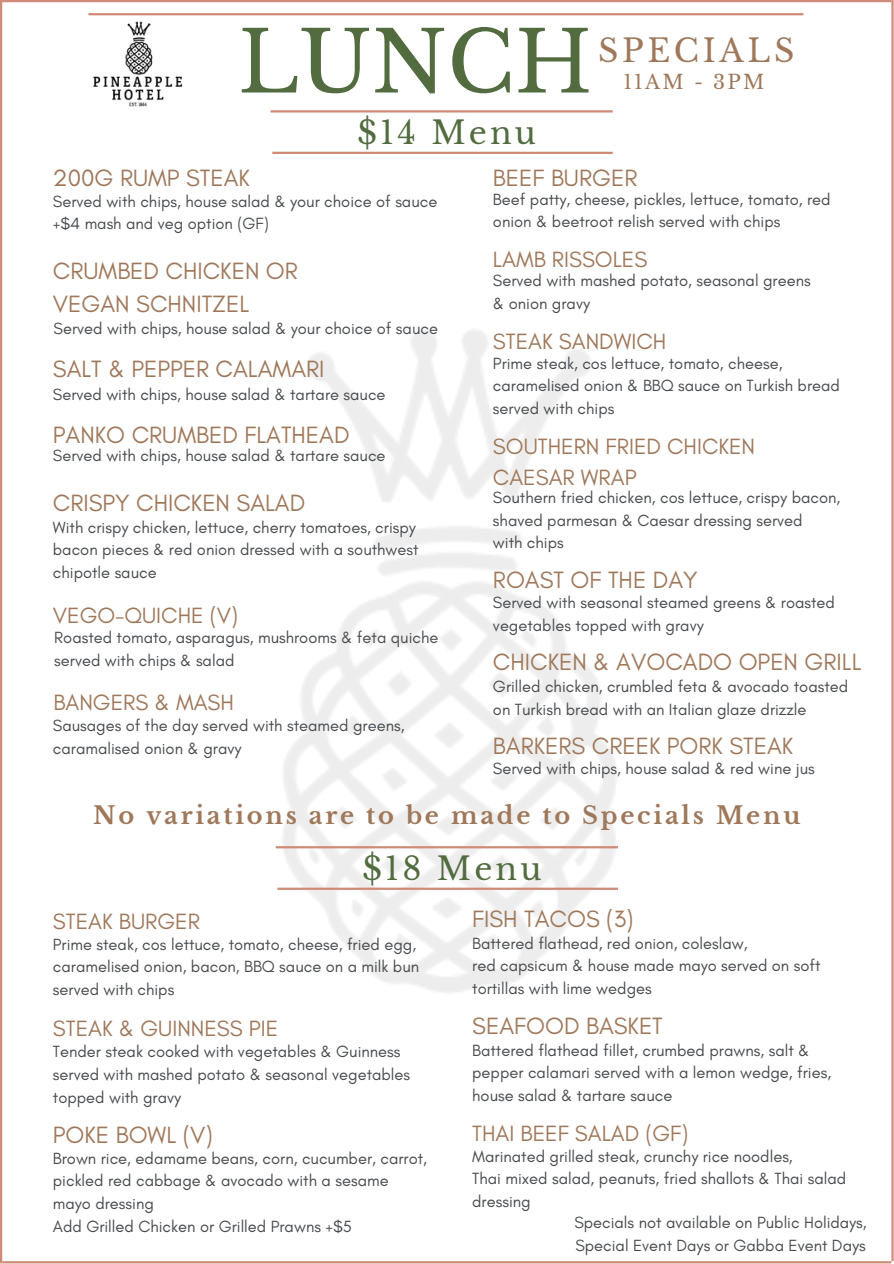
<style>
.page{position:relative;width:894px;height:1264px;background:#fff}
.page>*{position:absolute;margin:0;border:0;box-sizing:border-box;transform-origin:0 0}
.t1{font:84px "Libre Baskerville";color:#526c3f}
.t2{font:31.5px "Libre Baskerville";letter-spacing:.1em;color:#526c3f}
.t3{font:31.5px "Libre Baskerville";letter-spacing:.115em;color:#9f785a}
.t4{font:24px/32.7px "Glacial Indifference";color:#9f785a}
.t5{font:700 24px "Libre Baskerville";letter-spacing:.115em;color:#9f785a}
.t6{font:22.5px/31.5px "Glacial Indifference";color:#9f785a}
.t7{font:19.5px "Libre Baskerville";letter-spacing:.115em;color:#9f785a}
.t8{font:16.5px/22.5px "Glacial Indifference";color:#474b4e}
</style>
<div class="page">
<hr style="left:1px;top:0;width:890px;height:2px;background:#cf8b77">
<hr style="left:0;top:0;width:2px;height:1263px;background:#cf8b77">
<hr style="left:2px;top:1261px;width:889px;height:2px;background:#cf8b77">
<hr style="left:891px;top:0;width:2px;height:1261px;background:#cf8b77">
<hr style="left:272px;top:152px;width:340px;height:2px;background:#cf8b77">
<hr style="left:270px;top:110px;width:342px;height:2px;background:#cf8b77">
<hr style="left:88px;top:13px;width:715px;height:2px;background:#cf8b77">
<img style="left:93px;top:21px;width:90px;height:86px">
<hr style="left:277px;top:887px;width:340px;height:2px;background:#cf8b77">
<hr style="left:275px;top:846px;width:342px;height:2px;background:#cf8b77">
<h4 class="t1" style="left:238px;top:11px;width:356px">LUNCH</h4>
<p class="t3" style="left:598px;top:32px;width:198px">SPECIALS</p>
<p class="t7" style="left:623px;top:70px;width:142px">11AM - 3PM</p>
<h1 class="t2" style="left:357px;top:113px;width:180px">$14 Menu</h1>
<h4 class="t4" style="left:53px;top:161px;width:198px">200G RUMP STEAK</h4>
<p class="t8" style="left:53px;top:190px;width:386px">Served with chips, house salad &amp; your choice of sauce</p>
<h4 class="t8" style="left:53px;top:212px;width:217px">+$4 mash and veg option (GF)</h4>
<p class="t4" style="left:53px;top:255px;width:246px">CRUMBED CHICKEN OR<br>VEGAN SCHNITZEL</p>
<h4 class="t8" style="left:54px;top:317px;width:386px">Served with chips, house salad &amp; your choice of sauce</h4>
<p class="t4" style="left:53px;top:352px;width:273px">SALT &amp; PEPPER CALAMARI</p>
<h4 class="t8" style="left:53px;top:383px;width:334px">Served with chips, house salad &amp; tartare sauce</h4>
<p class="t4" style="left:53px;top:418px;width:298px">PANKO CRUMBED FLATHEAD</p>
<p class="t8" style="left:53px;top:444px;width:334px">Served with chips, house salad &amp; tartare sauce</p>
<p class="t4" style="left:53px;top:486px;width:254px">CRISPY CHICKEN SALAD</p>
<h4 class="t8" style="left:53px;top:516px;width:367px">With crispy chicken, lettuce, cherry tomatoes, crispy bacon pieces &amp; red onion dressed with a southwest chipotle sauce</h4>
<p class="t6" style="left:53px;top:599px;width:186px">VEGO-QUICHE (V)</p>
<h4 class="t8" style="left:54px;top:626px;width:385px">Roasted tomato, asparagus, mushrooms &amp; feta quiche served with chips &amp; salad</h4>
<p class="t6" style="left:53px;top:686px;width:182px">BANGERS &amp; MASH</p>
<h4 class="t8" style="left:53px;top:714px;width:353px">Sausages of the day served with steamed greens, caramalised onion &amp; gravy</h4>
<p class="t4" style="left:493px;top:161px;width:146px">BEEF BURGER</p>
<h4 class="t8" style="left:493px;top:188px;width:339px">Beef patty, cheese, pickles, lettuce, tomato, red</h4>
<p class="t8" style="left:493px;top:210px;width:289px">onion &amp; beetroot relish served with chips</p>
<p class="t6" style="left:493px;top:243px;width:156px">LAMB RISSOLES</p>
<p class="t8" style="left:493px;top:269px;width:319px">Served with mashed potato, seasonal greens</p>
<h4 class="t8" style="left:493px;top:292px;width:99px">&amp; onion gravy</h4>
<h4 class="t6" style="left:493px;top:325px;width:175px">STEAK SANDWICH</h4>
<p class="t8" style="left:493px;top:352px;width:348px">Prime steak, cos lettuce, tomato, cheese, caramelised onion &amp; BBQ sauce on Turkish bread served with chips</p>
<h4 class="t6" style="left:493px;top:430px;width:263px">SOUTHERN FRIED CHICKEN<br>CAESAR WRAP</h4>
<p class="t8" style="left:493px;top:486px;width:349px">Southern fried chicken, cos lettuce, crispy bacon, shaved parmesan &amp; Caesar dressing served</p>
<p class="t8" style="left:493px;top:531px;width:72px">with chips</p>
<p class="t4" style="left:493px;top:563px;width:206px">ROAST OF THE DAY</p>
<h4 class="t8" style="left:493px;top:591px;width:343px">Served with seasonal steamed greens &amp; roasted vegetables topped with gravy</h4>
<h4 class="t4" style="left:493px;top:645px;width:370px">CHICKEN &amp; AVOCADO OPEN GRILL</h4>
<p class="t8" style="left:493px;top:675px;width:356px">Grilled chicken, crumbled feta &amp; avocado toasted on Turkish bread with an Italian glaze drizzle</p>
<h3 class="t4" style="left:493px;top:729px;width:302px">BARKERS CREEK PORK STEAK</h3>
<h5 class="t8" style="left:493px;top:757px;width:323px">Served with chips, house salad &amp; red wine jus</h5>
<p class="t5" style="left:93px;top:801px;width:708px">No variations are to be made to Specials Menu</p>
<h4 class="t2" style="left:362px;top:849px;width:181px">$18 Menu</h4>
<h6 class="t6" style="left:53px;top:905px;width:148px">STEAK BURGER</h6>
<h3 class="t8" style="left:53px;top:932px;width:367px">Prime steak, cos lettuce, tomato, cheese, fried egg, caramelised onion, bacon, BBQ sauce on a milk bun served with chips</h3>
<h2 class="t6" style="left:53px;top:1011px;width:227px">STEAK &amp; GUINNESS PIE</h2>
<p class="t8" style="left:53px;top:1040px;width:358px">Tender steak cooked with vegetables &amp; Guinness served with mashed potato &amp; seasonal vegetables topped with gravy</p>
<h4 class="t4" style="left:53px;top:1118px;width:161px">POKE BOWL (V)</h4>
<p class="t8" style="left:53px;top:1146px;width:375px">Brown rice, edamame beans, corn, cucumber, carrot, pickled red cabbage &amp; avocado with a sesame mayo dressing</p>
<p class="t8" style="left:53px;top:1214px;width:300px">Add Grilled Chicken or Grilled Prawns +$5</p>
<h4 class="t4" style="left:472px;top:902px;width:163px">FISH TACOS (3)</h4>
<p class="t8" style="left:472px;top:931px;width:277px">Battered flathead, red onion, coleslaw,</p>
<p class="t8" style="left:472px;top:954px;width:350px">red capsicum &amp; house made mayo served on soft tortillas with lime wedges</p>
<h4 class="t4" style="left:472px;top:1009px;width:192px">SEAFOOD BASKET</h4>
<p class="t8" style="left:472px;top:1038px;width:360px">Battered flathead fillet, crumbed prawns, salt &amp; pepper calamari served with a lemon wedge, fries, house salad &amp; tartare sauce</p>
<h4 class="t6" style="left:472px;top:1117px;width:218px">THAI BEEF SALAD (GF)</h4>
<p class="t8" style="left:472px;top:1144px;width:322px">Marinated grilled steak, crunchy rice noodles,</p>
<p class="t8" style="left:472px;top:1166px;width:375px">Thai mixed salad, peanuts, fried shallots &amp; Thai salad dressing</p>
<p class="t8" style="left:574px;top:1210px;width:294px">Specials not available on Public Holidays,<br>Special Event Days or Gabba Event Days</p>
</div>
